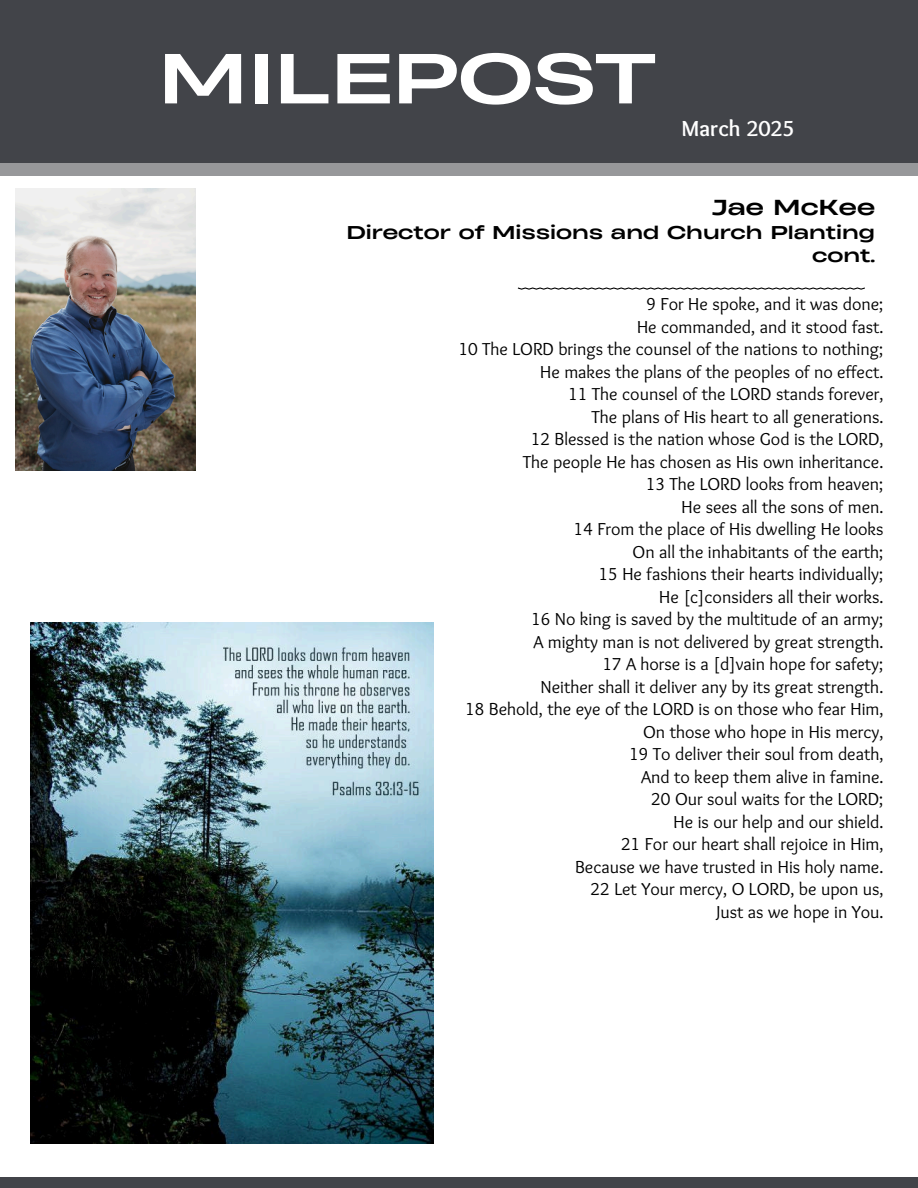
<style>
.page{position:relative;width:918px;height:1188px;background:#fff}
.page>*{position:absolute;margin:0;border:0;box-sizing:border-box;transform-origin:0 0}
.t1{font:66.45px "Heading Now 94";color:#fff}
.t2{font:700 22.5px "Sukar";color:#fff}
.t3{font:20.4px "Heading Now 94";color:#000}
.t4{font:18px "Sukar";color:#000}
.t5{font:17.4px "Heading Now 94";color:#000}
</style>
<div class="page">
<img style="left:15px;top:189px;width:180px;height:281px">
<div style="left:0;top:0;width:918px;height:163px;background:#424449"></div>
<div style="left:0;top:163px;width:918px;height:13px;background:#97989a"></div>
<svg style="left:518px;top:287px;width:347px;height:3px"></svg>
<div style="left:0;top:1177px;width:918px;height:11px;background:#424449"></div>
<img style="left:30px;top:623px;width:403px;height:521px">
<h1 class="t1" style="left:158px;top:34px;width:499px">MILEPOST</h1>
<h2 class="t2" style="left:682px;top:115px;width:115px">March 2025</h2>
<p class="t3" style="left:712px;top:194px;width:165px">Jae McKee</p>
<p class="t5" style="left:347px;top:221px;width:530px">Director of Missions and Church Planting</p>
<p class="t5" style="left:812px;top:244px;width:65px">cont.</p>
<p class="t4" style="left:646px;top:294px;width:239px">9 For He spoke, and it was done;</p>
<p class="t4" style="left:637px;top:317px;width:248px">He commanded, and it stood fast.</p>
<p class="t4" style="left:458px;top:339px;width:427px">10 The LORD brings the counsel of the nations to nothing;</p>
<p class="t4" style="left:540px;top:362px;width:345px">He makes the plans of the peoples of no effect.</p>
<p class="t4" style="left:568px;top:384px;width:317px">11 The counsel of the LORD stands forever,</p>
<p class="t4" style="left:591px;top:407px;width:294px">The plans of His heart to all generations.</p>
<p class="t4" style="left:531px;top:429px;width:354px">12 Blessed is the nation whose God is the LORD,</p>
<p class="t4" style="left:523px;top:452px;width:362px">The people He has chosen as His own inheritance.</p>
<p class="t4" style="left:646px;top:474px;width:239px">13 The LORD looks from heaven;</p>
<p class="t4" style="left:682px;top:497px;width:204px">He sees all the sons of men.</p>
<p class="t4" style="left:574px;top:519px;width:311px">14 From the place of His dwelling He looks</p>
<p class="t4" style="left:633px;top:542px;width:253px">On all the inhabitants of the earth;</p>
<p class="t4" style="left:599px;top:564px;width:286px">15 He fashions their hearts individually;</p>
<p class="t4" style="left:659px;top:587px;width:226px">He [c]considers all their works.</p>
<p class="t4" style="left:531px;top:609px;width:354px">16 No king is saved by the multitude of an army;</p>
<p class="t4" style="left:533px;top:632px;width:352px">A mighty man is not delivered by great strength.</p>
<p class="t4" style="left:602px;top:654px;width:283px">17 A horse is a [d]vain hope for safety;</p>
<p class="t4" style="left:540px;top:677px;width:345px">Neither shall it deliver any by its great strength.</p>
<p class="t4" style="left:465px;top:699px;width:420px">18 Behold, the eye of the LORD is on those who fear Him,</p>
<p class="t4" style="left:643px;top:722px;width:242px">On those who hope in His mercy,</p>
<p class="t4" style="left:629px;top:744px;width:256px">19 To deliver their soul from death,</p>
<p class="t4" style="left:641px;top:767px;width:244px">And to keep them alive in famine.</p>
<p class="t4" style="left:651px;top:789px;width:234px">20 Our soul waits for the LORD;</p>
<p class="t4" style="left:674px;top:812px;width:212px">He is our help and our shield.</p>
<p class="t4" style="left:621px;top:834px;width:264px">21 For our heart shall rejoice in Him,</p>
<p class="t4" style="left:575px;top:857px;width:310px">Because we have trusted in His holy name.</p>
<p class="t4" style="left:591px;top:879px;width:295px">22 Let Your mercy, O LORD, be upon us,</p>
<p class="t4" style="left:716px;top:902px;width:169px">Just as we hope in You.</p>
</div>
